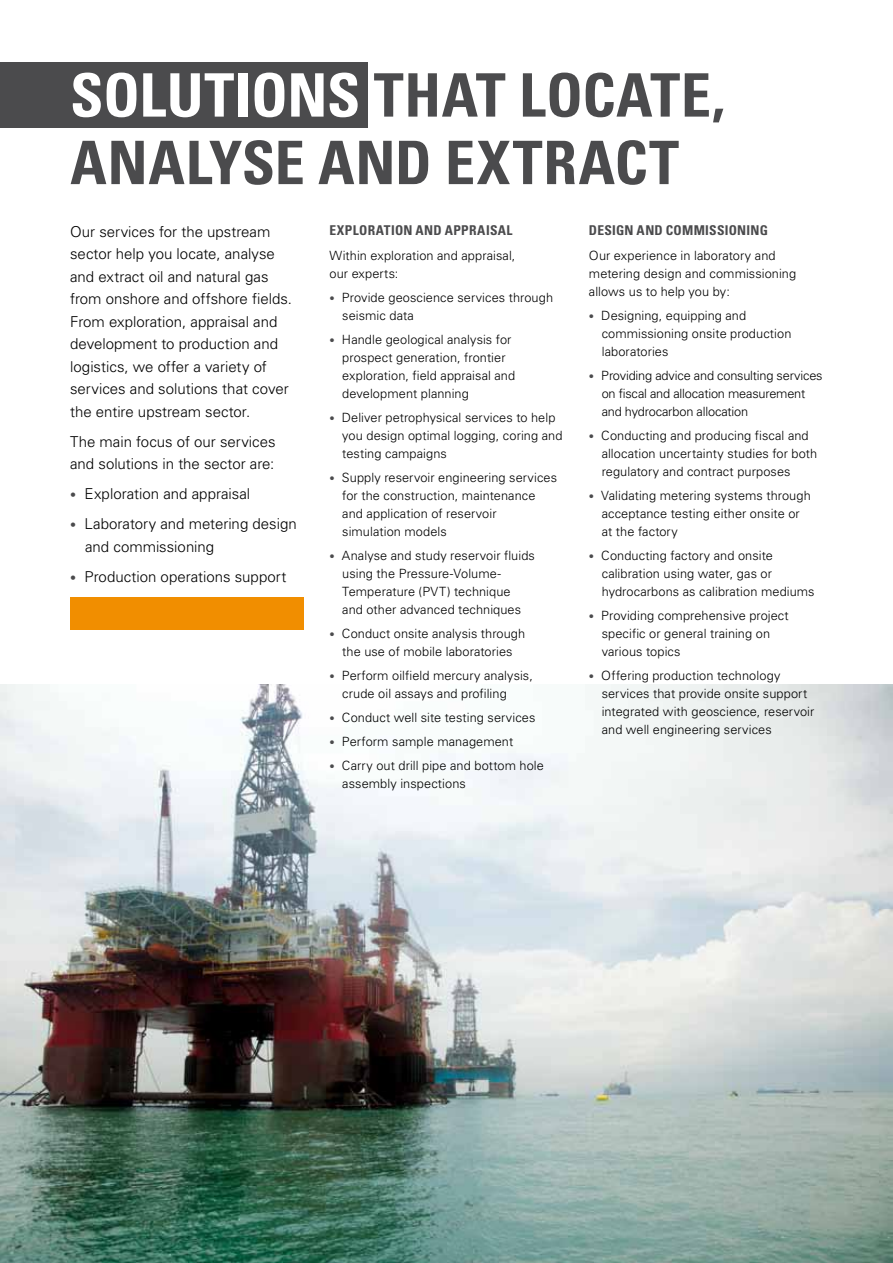
<style>
.page{position:relative;width:893px;height:1263px;background:#fff}
.page>*{position:absolute;margin:0;border:0;box-sizing:border-box;transform-origin:0 0}
.t1{font:700 condensed 60px/67.5px "Univers";letter-spacing:.01em;color:#4b4b4d}
.t2{font:300 15px/22.5px "Univers";color:#000}
.t3{font:700 condensed 13.5px "Univers";letter-spacing:.025em;color:#4b4b4d}
.t4{font:300 12.75px/18px "Univers";letter-spacing:.005em;color:#000}
.t5{font:300 12.75px/18px "Univers";letter-spacing:-.015em;color:#000}
.s1{color:#fff}
.s2{font-size:12px;color:#4b4b4d}
.s3{font-size:10.5px;color:#4b4b4d}
</style>
<div class="page">
<img style="left:0;top:685px;width:893px;height:578px">
<div style="left:0;top:62px;width:367px;height:66px;background:#4b4b4d"></div>
<div style="left:70px;top:597px;width:234px;height:33px;background:#f18e00"></div>
<h1 class="t1" style="left:70px;top:61px;width:656px"><span class="s1">SOLUTIONS</span> THAT LOCATE,<br>ANALYSE AND EXTRACT</h1>
<p class="t2" style="left:70px;top:220px;width:223px">Our services for the upstream sector help you locate, analyse and extract oil and natural gas from onshore and offshore fields.<br>From exploration, appraisal and development to production and logistics, we offer a variety of services and solutions that cover the entire upstream sector.</p>
<p class="t2" style="left:70px;top:430px;width:207px">The main focus of our services and solutions in the sector are:</p>
<p class="t2" style="left:70px;top:482px;width:182px"><span class="s2">•</span> Exploration and appraisal</p>
<p class="t2" style="left:85px;top:512px;width:213px;text-indent:-15px"><span class="s2">•</span> Laboratory and metering design and commissioning</p>
<p class="t2" style="left:70px;top:565px;width:218px"><span class="s2">•</span> Production operations support</p>
<p class="t3" style="left:330px;top:222px;width:184px">EXPLORATION AND APPRAISAL</p>
<p class="t4" style="left:330px;top:246px;width:187px">Within exploration and appraisal, our experts:</p>
<p class="t4" style="left:342px;top:288px;width:212px;text-indent:-13px"><span class="s3">•</span> Provide geoscience services through seismic data</p>
<p class="t4" style="left:342px;top:330px;width:174px;text-indent:-13px"><span class="s3">•</span> Handle geological analysis for prospect generation, frontier exploration, field appraisal and development planning</p>
<p class="t4" style="left:342px;top:408px;width:222px;text-indent:-13px"><span class="s3">•</span> Deliver petrophysical services to help you design optimal logging, coring and testing campaigns</p>
<p class="t4" style="left:342px;top:468px;width:216px;text-indent:-13px"><span class="s3">•</span> Supply reservoir engineering services for the construction, maintenance and application of reservoir simulation models</p>
<p class="t4" style="left:342px;top:546px;width:194px;text-indent:-13px"><span class="s3">•</span> Analyse and study reservoir fluids using the Pressure-Volume-<br>Temperature (PVT) technique<br>and other advanced techniques</p>
<p class="t4" style="left:330px;top:624px;width:197px;text-align:center"><span class="s3">•</span> Conduct onsite analysis through the use of mobile laboratories</p>
<p class="t4" style="left:342px;top:666px;width:192px;text-indent:-13px"><span class="s3">•</span> Perform oilfield mercury analysis, crude oil assays and profiling</p>
<p class="t4" style="left:330px;top:708px;width:207px"><span class="s3">•</span> Conduct well site testing services</p>
<p class="t4" style="left:330px;top:732px;width:185px"><span class="s3">•</span> Perform sample management</p>
<p class="t4" style="left:342px;top:756px;width:203px;text-indent:-13px"><span class="s3">•</span> Carry out drill pipe and bottom hole assembly inspections</p>
<p class="t3" style="left:589px;top:222px;width:9px">DESIGN</p>
<p class="t3" style="left:637px;top:222px;width:133px">AND COMMISSIONING</p>
<p class="t4" style="left:589px;top:246px;width:209px">Our experience in laboratory and metering design and commissioning allows us to help you by:</p>
<p class="t4" style="left:602px;top:306px;width:191px;text-indent:-13px"><span class="s3">•</span> Designing, equipping and commissioning onsite production laboratories</p>
<p class="t5" style="left:602px;top:366px;width:222px;text-indent:-13px"><span class="s3">•</span> Providing advice and consulting services on fiscal and allocation measurement and hydrocarbon allocation</p>
<p class="t4" style="left:602px;top:426px;width:217px;text-indent:-13px"><span class="s3">•</span> Conducting and producing fiscal and allocation uncertainty studies for both regulatory and contract purposes</p>
<p class="t4" style="left:602px;top:486px;width:211px;text-indent:-13px"><span class="s3">•</span> Validating metering systems through acceptance testing either onsite or at the factory</p>
<p class="t4" style="left:602px;top:546px;width:214px;text-indent:-13px"><span class="s3">•</span> Conducting factory and onsite calibration using water, gas or hydrocarbons as calibration mediums</p>
<p class="t4" style="left:602px;top:606px;width:189px;text-indent:-13px"><span class="s3">•</span> Providing comprehensive project specific or general training on various topics</p>
<p class="t4" style="left:602px;top:666px;width:214px;text-indent:-13px"><span class="s3">•</span> Offering production technology services that provide onsite support integrated with geoscience, reservoir and well engineering services</p>
</div>
